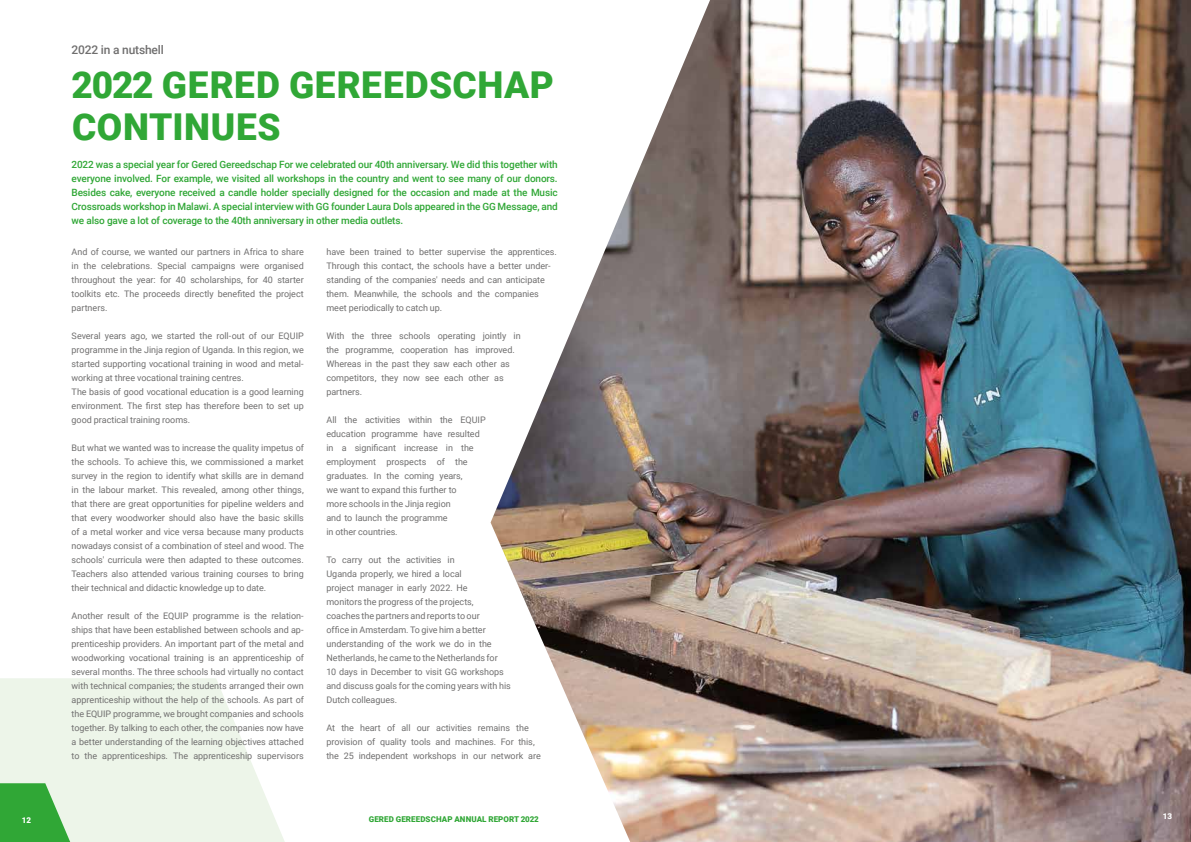
<style>
.page{position:relative;width:1191px;height:842px;background:#fff}
.page>*{position:absolute;margin:0;border:0;box-sizing:border-box;transform-origin:0 0}
.t1{font:900 37px/42px "Roboto";letter-spacing:.015em;color:#30a736}
.t2{font:500 12px "Roboto";letter-spacing:-.015em;color:#706f6f}
.t3{font:500 10px/14px "Roboto";letter-spacing:-.015em;color:#30a736;text-align:justify}
.t4{font:9px/14px "Roboto";letter-spacing:-.005em;color:#706f6f}
.t5{font:900 8px "Roboto";letter-spacing:.01em;color:#30a736}
.t6{font:900 8px "Roboto";color:#fff}
</style>
<div class="page">
<svg style="left:0;top:678px;width:285px;height:164px;background:#eff6eb"></svg>
<img style="left:490px;top:0;width:701px;height:842px">
<svg style="left:0;top:783px;width:74px;height:59px;background:#5ab85d"></svg>
<h2 class="t2" style="left:72px;top:41px;width:94px">2022 in a nutshell</h2>
<h1 class="t1" style="left:72px;top:62px;width:484px">2022 GERED GEREEDSCHAP<br>CONTINUES</h1>
<p class="t3" style="left:72px;top:157px;width:487px">2022 was a special year for Gered Gereedschap For we celebrated our 40th anniversary. We did this together with everyone involved. For example, we visited all workshops in the country and went to see many of our donors.<br>Besides cake, everyone received a candle holder specially designed for the occasion and made at the Music Crossroads workshop in Malawi. A special interview with GG founder Laura Dols appeared in the GG Message, and we also gave a lot of coverage to the 40th anniversary in other media outlets.</p>
<p class="t4" style="left:72px;top:244px;width:234px;text-align:justify">And of course, we wanted our partners in Africa to share in the celebrations. Special campaigns were organised throughout the year: for 40 scholarships, for 40 starter toolkits etc. The proceeds directly benefited the project partners.</p>
<p class="t4" style="left:72px;top:328px;width:234px">Several years ago, we started the roll-out of our EQUIP programme in the Jinja region of Uganda. In this region, we started supporting vocational training in wood and metal&shy;working at three vocational training centres.<br>The basis of good vocational education is a good learning environment. The first step has therefore been to set up good practical training rooms.</p>
<p class="t4" style="left:72px;top:440px;width:234px;text-align:justify">But what we wanted was to increase the quality impetus of the schools. To achieve this, we commissioned a market survey in the region to identify what skills are in demand in the labour market. This revealed, among other things, that there are great opportunities for pipeline welders and that every woodworker should also have the basic skills of a metal worker and vice versa because many products nowadays consist of a combination of steel and wood. The schools' curricula were then adapted to these outcomes.<br>Teachers also attended various training courses to bring their technical and didactic knowledge up to date.</p>
<p class="t4" style="left:72px;top:608px;width:234px;text-align:justify">Another result of the EQUIP programme is the relation&shy;ships that have been established between schools and ap&shy;prenticeship providers. An important part of the metal and woodworking vocational training is an apprenticeship of several months. The three schools had virtually no contact with technical companies; the students arranged their own apprenticeship without the help of the schools. As part of the EQUIP programme, we brought companies and schools together. By talking to each other, the companies now have a better understanding of the learning objectives attached to the apprenticeships. The apprenticeship supervisors</p>
<p class="t4" style="left:326px;top:244px;width:232px">have been trained to better supervise the apprentices.<br>Through this contact, the schools have a better under&shy;standing of the companies' needs and can anticipate them. Meanwhile, the schools and the companies meet periodically to catch up.</p>
<p class="t4" style="left:326px;top:328px;width:196px">With the three schools operating jointly in the programme, cooperation has improved.<br>Whereas in the past they saw each other as competitors, they now see each other as partners.</p>
<p class="t4" style="left:326px;top:412px;width:161px">All the activities within the EQUIP education programme have resulted in a significant increase in the employment prospects of the graduates. In the coming years,<br>we want to expand this further to<br>more schools in the Jinja region<br>and to launch the programme<br>in other countries.</p>
<p class="t4" style="left:326px;top:553px;width:186px">To carry out the activities in<br>Uganda properly, we hired a local<br>project manager in early 2022. He<br>monitors the progress of the projects,<br>coaches the partners and reports to our<br>office in Amsterdam. To give him a better understanding of the work we do in the Netherlands, he came to the Netherlands for<br>10 days in December to visit GG workshops and discuss goals for the coming years with his Dutch colleagues.</p>
<p class="t4" style="left:326px;top:721px;width:216px">At the heart of all our activities remains the provision of quality tools and machines. For this, the 25 independent workshops in our network are</p>
<p class="t6" style="left:22px;top:815px;width:11px">12</p>
<p class="t5" style="left:369px;top:814px;width:171px">GERED GEREEDSCHAP ANNUAL REPORT 2022</p>
<p class="t6" style="left:1162px;top:810px;width:11px">13</p>
</div>
